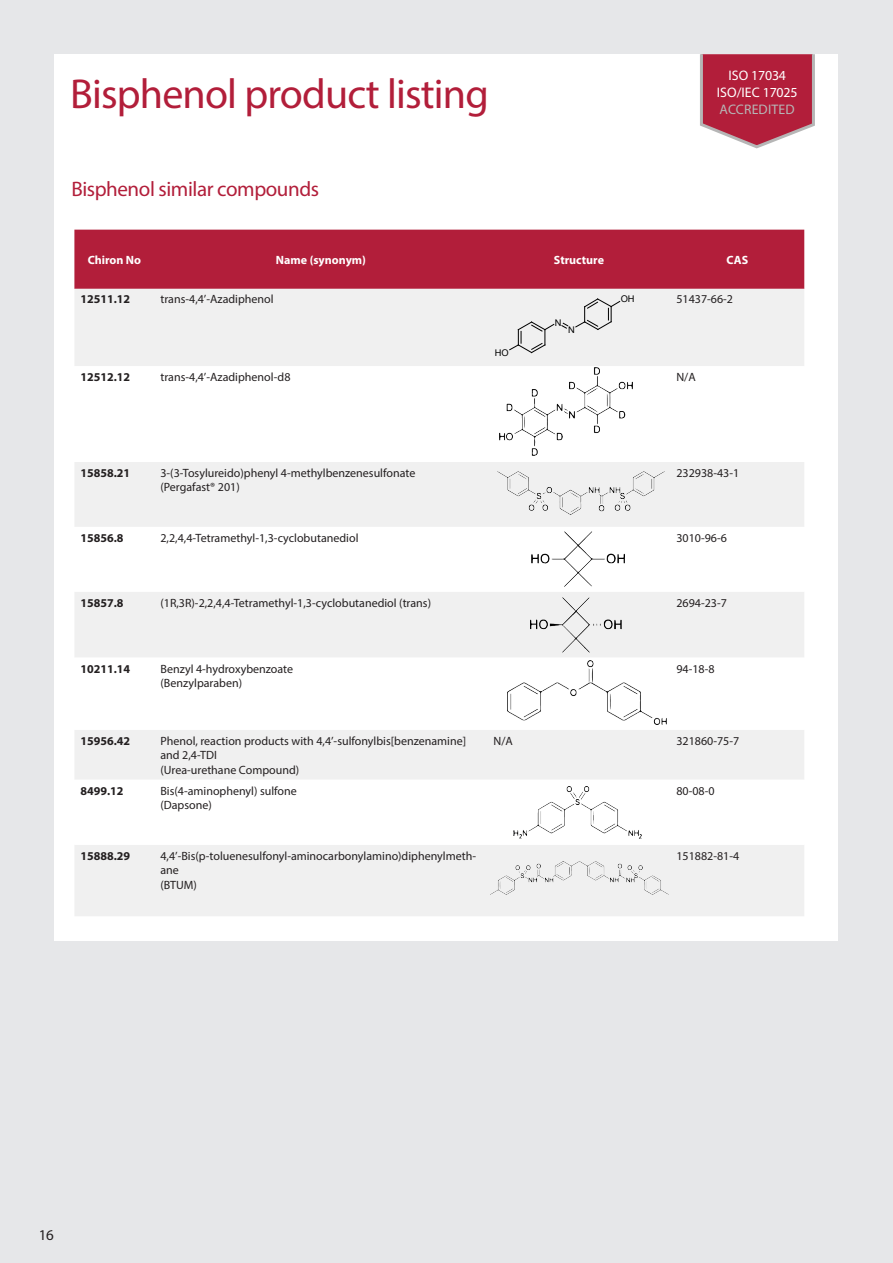
<style>
.page{position:relative;width:893px;height:1263px;background:#e6e7e9}
.page>*{position:absolute;margin:0;border:0;box-sizing:border-box;transform-origin:0 0}
.t1{font:42px "Myriad Pro";letter-spacing:-.02em;color:#b21e3a}
.t2{font:21px "Myriad Pro";letter-spacing:-.02em;color:#b21e3a}
.t3{font:15px "Myriad Pro";color:#231f20}
.Pull-out_large{font:13.8px/17.2px "Myriad Pro";letter-spacing:.01em;color:#fff;text-align:center}
.t4{font:12px/14.4px "Myriad Pro";color:#231f20}
.t5{font:700 12px "Myriad Pro";color:#231f20}
.t6{font:700 12px "Myriad Pro";color:#fff}
.t7{font:9.15px "Arial";color:#000}
.s1{color:#b6b6b6}
</style>
<div class="page">
<div style="left:55px;top:54px;width:783px;height:886px;background:#fff"></div>
<svg style="left:700px;top:54px;width:115px;height:95px;background:#bc455c"></svg>
<div style="left:74px;top:230px;width:730px;height:59px;background:#b21e3a"></div>
<div style="left:75px;top:289px;width:729px;height:627px;background:#f0f0f0"></div>
<svg style="left:75px;top:366px;width:729px;height:479px"></svg>
<svg style="left:509px;top:321px;width:45px;height:32px"></svg>
<svg style="left:561px;top:323px;width:7px;height:6px"></svg>
<svg style="left:575px;top:298px;width:45px;height:32px"></svg>
<img style="left:499px;top:368px;width:134px;height:87px">
<img style="left:498px;top:472px;width:166px;height:42px">
<img style="left:532px;top:531px;width:92px;height:55px">
<img style="left:531px;top:598px;width:91px;height:54px">
<img style="left:507px;top:660px;width:160px;height:65px">
<img style="left:514px;top:786px;width:128px;height:52px">
<img style="left:490px;top:862px;width:179px;height:33px">
<p class="t1" style="left:70px;top:68px;width:420px">Bisphenol product listing</p>
<p class="Pull-out_large" style="left:717px;top:66px;width:82px">ISO 17034<br>ISO/IEC 17025<br><span class="s1">ACCREDITED</span></p>
<p class="t2" style="left:71px;top:176px;width:249px">Bisphenol similar compounds</p>
<p class="t6" style="left:88px;top:252px;width:55px">Chiron No</p>
<p class="t6" style="left:276px;top:252px;width:92px">Name (synonym)</p>
<p class="t6" style="left:554px;top:252px;width:52px">Structure</p>
<p class="t6" style="left:726px;top:252px;width:23px">CAS</p>
<p class="t5" style="left:80px;top:291px;width:51px">12511.12</p>
<p class="t4" style="left:160px;top:292px;width:115px">trans-4,4’-Azadiphenol</p>
<p class="t7" style="left:555px;top:316px;width:8px">N</p>
<p class="t7" style="left:495px;top:347px;width:15px">HO</p>
<p class="t7" style="left:621px;top:293px;width:15px">OH</p>
<p class="t4" style="left:676px;top:292px;width:58px">51437-66-2</p>
<p class="t7" style="left:568px;top:324px;width:8px">N</p>
<p class="t5" style="left:80px;top:369px;width:51px">12512.12</p>
<p class="t4" style="left:160px;top:370px;width:132px">trans-4,4’-Azadiphenol-d8</p>
<p class="t4" style="left:676px;top:370px;width:21px">N/A</p>
<p class="t5" style="left:80px;top:465px;width:51px">15858.21</p>
<p class="t4" style="left:160px;top:466px;width:256px">3-(3-Tosylureido)phenyl 4-methylbenzenesulfonate (Pergafast® 201)</p>
<p class="t4" style="left:676px;top:466px;width:64px">232938-43-1</p>
<p class="t5" style="left:80px;top:530px;width:45px">15856.8</p>
<p class="t4" style="left:160px;top:530px;width:200px">2,2,4,4-Tetramethyl-1,3-cyclobutanediol</p>
<p class="t4" style="left:676px;top:530px;width:52px">3010-96-6</p>
<p class="t5" style="left:80px;top:595px;width:45px">15857.8</p>
<p class="t4" style="left:160px;top:595px;width:272px">(1R,3R)-2,2,4,4-Tetramethyl-1,3-cyclobutanediol (trans)</p>
<p class="t4" style="left:676px;top:595px;width:52px">2694-23-7</p>
<p class="t5" style="left:80px;top:661px;width:51px">10211.14</p>
<p class="t4" style="left:160px;top:661px;width:134px">Benzyl 4-hydroxybenzoate (Benzylparaben)</p>
<p class="t4" style="left:676px;top:661px;width:40px">94-18-8</p>
<p class="t5" style="left:80px;top:733px;width:51px">15956.42</p>
<p class="t4" style="left:160px;top:733px;width:307px">Phenol, reaction products with 4,4’-sulfonylbis[benzenamine] and 2,4-TDI<br>(Urea-urethane Compound)</p>
<p class="t4" style="left:494px;top:733px;width:21px">N/A</p>
<p class="t4" style="left:676px;top:733px;width:64px">321860-75-7</p>
<p class="t5" style="left:80px;top:783px;width:45px">8499.12</p>
<p class="t4" style="left:160px;top:783px;width:138px">Bis(4-aminophenyl) sulfone (Dapsone)</p>
<p class="t4" style="left:676px;top:783px;width:40px">80-08-0</p>
<p class="t5" style="left:80px;top:848px;width:51px">15888.29</p>
<p class="t4" style="left:160px;top:848px;width:317px">4,4’-Bis(p-toluenesulfonyl-aminocarbonylamino)diphenylmeth&shy;ane<br>(BTUM)</p>
<p class="t4" style="left:676px;top:848px;width:64px">151882-81-4</p>
<p class="t3" style="left:39px;top:1226px;width:17px">16</p>
</div>
